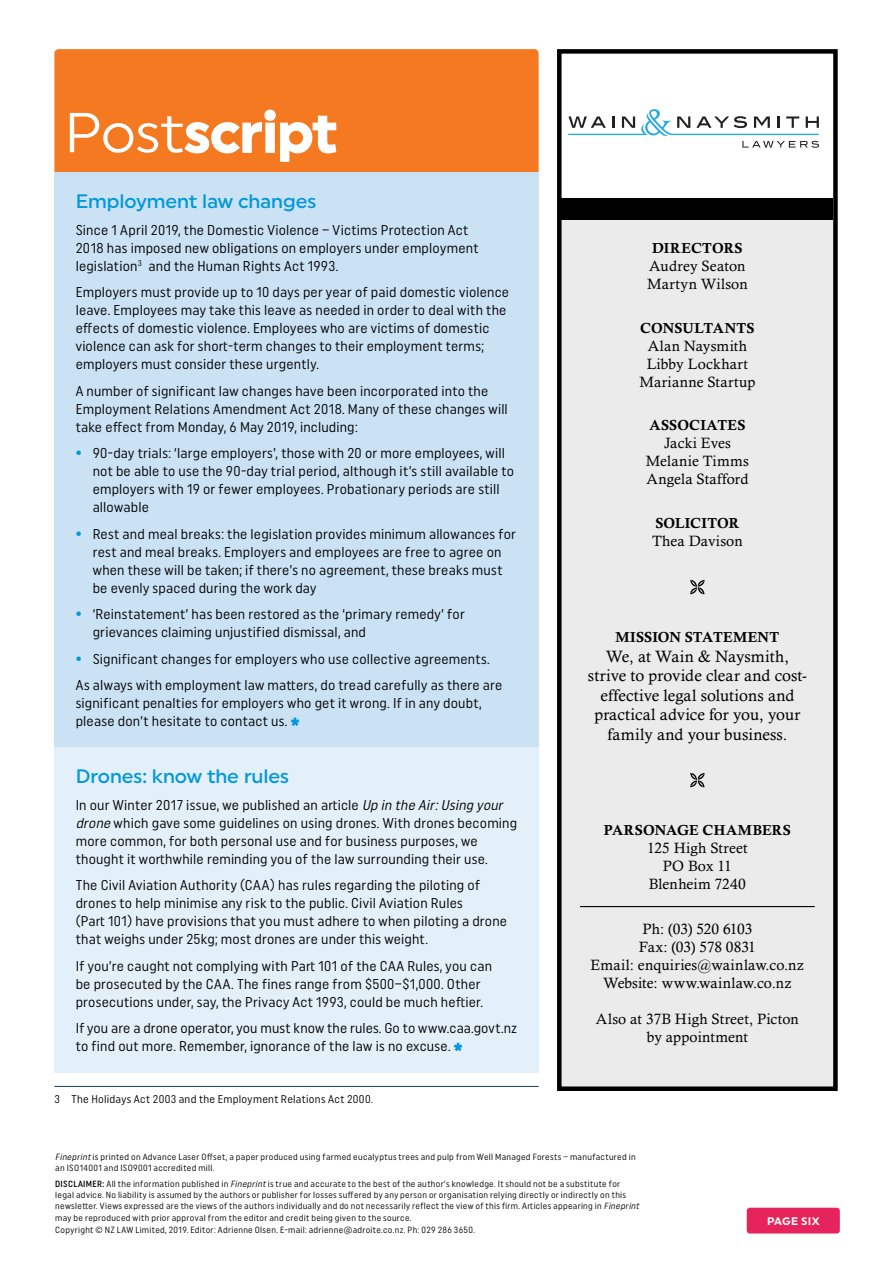
<style>
.page{position:relative;width:893px;height:1263px;background:#fff}
.page>*{position:absolute;margin:0;border:0;box-sizing:border-box;transform-origin:0 0}
.t1{font:700 56.25px "Uniform";letter-spacing:-.01em;color:#fff}
.t2{font:500 19.5px "Uniform";letter-spacing:-.005em;color:#0098da}
.t3{font:16.5px/19.5px "Calisto";letter-spacing:.005em;color:#000;text-align:center}
.t4{font:15px/18px "Calisto";letter-spacing:.01em;color:#000;text-align:center}
.t5{font:15px "Calisto Bld";letter-spacing:.01em;color:#000}
.t6{font:14.25px/18px "Uniform Condensed";letter-spacing:.015em;color:#000}
.t7{font:11.25px "Uniform Condensed";letter-spacing:.025em;color:#000}
.t8{font:700 10.95px "Uniform";letter-spacing:.02em;color:#fff}
.t9{font:9px/11.2px "Uniform Condensed";letter-spacing:.03em;color:#000}
.s1{font-weight:400}
.s2{font-family:"Uniform";font-weight:700;font-size:15px;color:#0098da}
.s3{font-style:italic}
.s4{font-weight:500}
</style>
<div class="page">
<div style="left:54px;top:49px;width:485px;height:126px;background:#f47920;border-radius:4px"></div>
<svg style="left:184px;top:109px;width:153px;height:53px"></svg>
<div style="left:747px;top:1208px;width:93px;height:25px;background:#e6235a;border-radius:3px"></div>
<div style="left:54px;top:172px;width:485px;height:575px;background:#cbe2f5"></div>
<div style="left:54px;top:747px;width:485px;height:325px;background:#e3eff9"></div>
<svg style="left:291px;top:718px;width:8px;height:8px"></svg>
<svg style="left:454px;top:1043px;width:8px;height:8px"></svg>
<hr style="left:54px;top:1086px;width:485px;height:1px;background:#093f63">
<div style="left:559px;top:51px;width:276px;height:1038px;background:#ebebec"></div>
<div style="left:559px;top:51px;width:276px;height:154px;background:#fff"></div>
<div style="left:557px;top:49px;width:281px;height:1042px;border:4px solid #000"></div>
<div style="left:562px;top:198px;width:271px;height:22px;background:#000"></div>
<svg style="left:690px;top:580px;width:14px;height:14px"></svg>
<svg style="left:690px;top:773px;width:14px;height:14px"></svg>
<hr style="left:580px;top:906px;width:235px;height:1px;background:#000">
<svg style="left:568px;top:109px;width:251px;height:39px"></svg>
<h1 class="t1" style="left:64px;top:99px;width:275px"><span class="s1">Post</span>script</h1>
<h2 class="t2" style="left:76px;top:189px;width:242px">Employment law changes</h2>
<p class="t6" style="left:76px;top:220px;width:404px">Since 1 April 2019, the Domestic Violence – Victims Protection Act<br>2018 has imposed new obligations on employers under employment legislation<sup>3</sup> and the Human Rights Act 1993.</p>
<p class="t6" style="left:76px;top:283px;width:435px">Employers must provide up to 10 days per year of paid domestic violence leave. Employees may take this leave as needed in order to deal with the effects of domestic violence. Employees who are victims of domestic violence can ask for short-term changes to their employment terms; employers must consider these urgently.</p>
<p class="t6" style="left:76px;top:381px;width:434px">A number of significant law changes have been incorporated into the<br>Employment Relations Amendment Act 2018. Many of these changes will take effect from Monday, 6 May 2019, including:</p>
<p class="t6" style="left:93px;top:444px;width:423px;text-indent:-17px"><span class="s2">•</span> 90-day trials: ‘large employers’, those with 20 or more employees, will not be able to use the 90-day trial period, although it’s still available to employers with 19 or fewer employees. Probationary periods are still allowable</p>
<p class="t6" style="left:93px;top:524px;width:425px;text-indent:-17px"><span class="s2">•</span> Rest and meal breaks: the legislation provides minimum allowances for rest and meal breaks. Employers and employees are free to agree on when these will be taken; if there’s no agreement, these breaks must be evenly spaced during the work day</p>
<p class="t6" style="left:93px;top:605px;width:374px;text-indent:-17px"><span class="s2">•</span> ‘Reinstatement’ has been restored as the ‘primary remedy’ for grievances claiming unjustified dismissal, and</p>
<p class="t6" style="left:76px;top:645px;width:428px;line-height:26.5px"><span class="s2">•</span> Significant changes for employers who use collective agreements.<br>As always with employment law matters, do tread carefully as there are</p>
<p class="t6" style="left:76px;top:694px;width:407px">significant penalties for employers who get it wrong. If in any doubt, please don’t hesitate to contact us.</p>
<h2 class="t2" style="left:76px;top:765px;width:215px">Drones: know the rules</h2>
<p class="t6" style="left:76px;top:795px;width:443px">In our Winter 2017 issue, we published an article <span class="s3">Up in the Air:Using your drone</span> which gave some guidelines on using drones. With drones becoming more common, for both personal use and for business purposes, we thought it worthwhile reminding you of the law surrounding their use.</p>
<p class="t6" style="left:76px;top:876px;width:433px">The Civil Aviation Authority (CAA) has rules regarding the piloting of drones to help minimise any risk to the public. Civil Aviation Rules<br>(Part 101) have provisions that you must adhere to when piloting a drone that weighs under 25kg; most drones are under this weight.</p>
<p class="t6" style="left:76px;top:956px;width:418px">If you’re caught not complying with Part 101 of the CAA Rules, you can be prosecuted by the CAA. The fines range from $500–$1,000. Other prosecutions under, say, the Privacy Act 1993, could be much heftier.</p>
<p class="t6" style="left:76px;top:1019px;width:443px">If you are a drone operator, you must know the rules. Go to www.caa.govt.nz to find out more. Remember, ignorance of the law is no excuse.</p>
<p class="t7" style="left:54px;top:1092px;width:320px">3 The Holidays Act 2003 and the Employment Relations Act 2000.</p>
<p class="t5" style="left:652px;top:239px;width:92px">DIRECTORS</p>
<p class="t4" style="left:647px;top:257px;width:102px;text-align:left">Audrey Seaton<br>Martyn Wilson</p>
<p class="t5" style="left:640px;top:319px;width:116px">CONSULTANTS</p>
<p class="t4" style="left:639px;top:336px;width:118px">Alan Naysmith<br>Libby Lockhart<br>Marianne Startup</p>
<p class="t5" style="left:649px;top:416px;width:97px">ASSOCIATES</p>
<p class="t4" style="left:646px;top:434px;width:105px">Jacki Eves<br>Melanie Timms<br>Angela Stafford</p>
<p class="t5" style="left:655px;top:514px;width:86px">SOLICITOR</p>
<p class="t4" style="left:652px;top:531px;width:92px">Thea Davison</p>
<p class="t5" style="left:615px;top:628px;width:165px">MISSION STATEMENT</p>
<p class="t3" style="left:588px;top:646px;width:221px">We, at Wain &amp; Naysmith, strive to provide clear and cost&shy;effective legal solutions and practical advice for you, your family and your business.</p>
<p class="t5" style="left:604px;top:821px;width:188px">PARSONAGE CHAMBERS</p>
<p class="t4" style="left:647px;top:839px;width:102px">125 High Street<br>PO Box 11<br>Blenheim 7240</p>
<p class="t4" style="left:591px;top:919px;width:215px">Ph: (03) 520 6103<br>Fax: (03) 578 0831<br>Email: enquiries@wainlaw.co.nz<br>Website: www.wainlaw.co.nz</p>
<p class="t4" style="left:596px;top:1009px;width:204px">Also at 37B High Street, Picton by appointment</p>
<p class="t9" style="left:55px;top:1151px;width:582px"><span class="s3">Fineprint</span>is printed on Advance Laser Offset, a paper produced using farmed eucalyptus trees and pulp from Well Managed Forests – manufactured in an ISO14001 and ISO9001 accredited mill.</p>
<p class="t9" style="left:55px;top:1178px;width:587px"><span class="s4">DISCLAIMER:</span> All the information published in <span class="s3">Fineprint</span>is true and accurate to the best of the author’s knowledge. It should not be a substitute for legal advice. No liability is assumed by the authors or publisher for losses suffered by any person or organisation relying directly or indirectly on this newsletter. Views expressed are the views of the authors individually and do not necessarily reflect the view of this firm. Articles appearing in <span class="s3">Fineprint </span>may be reproduced with prior approval from the editor and credit being given to the source.</p>
<p class="t9" style="left:55px;top:1224px;width:421px">Copyright © NZ LAW Limited, 2019. Editor: Adrienne Olsen. E-mail: adrienne@adroite.co.nz. Ph: 029 286 3650.</p>
<p class="t8" style="left:767px;top:1214px;width:54px">PAGE SIX</p>
</div>
